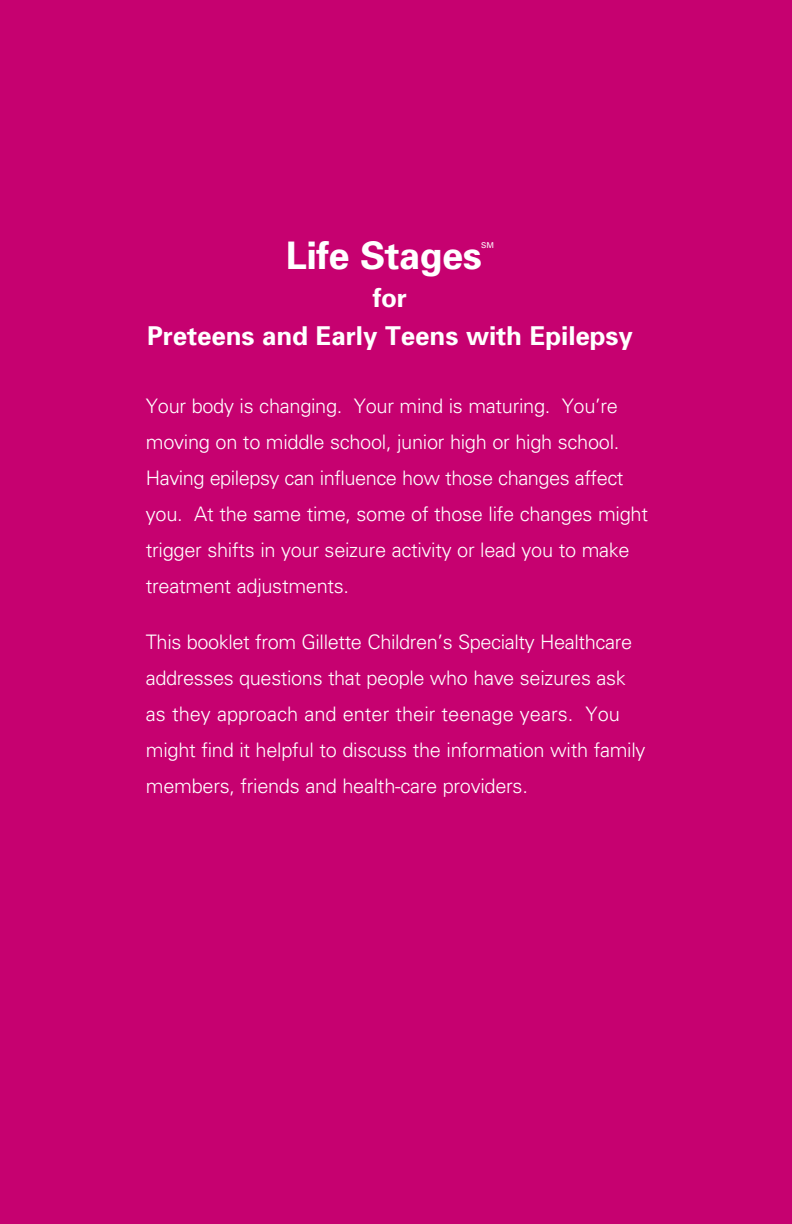
<style>
.page{position:relative;width:792px;height:1224px;background:#c60170}
.page>*{position:absolute;margin:0;border:0;box-sizing:border-box;transform-origin:0 0}
.Body_Copy{font:700 38px "Univers";letter-spacing:-.015em;color:#fff}
.Body_Copy-2{font:700 26px/38px "Univers";letter-spacing:-.005em;color:#fff;text-align:center}
.Body_Copy-3{font:300 20px/36px "Univers";letter-spacing:-.015em;color:#fff}
.Body_Copy-4{font:8px "Univers";color:#fff}
</style>
<div class="page">
<p class="Body_Copy" style="left:286px;top:231px;width:198px">Life Stages</p>
<p class="Body_Copy-4" style="left:481px;top:240px;width:14px">SM</p>
<p class="Body_Copy-2" style="left:147px;top:278px;width:487px">for<br>Preteens and Early Teens with Epilepsy</p>
<p class="Body_Copy-3" style="left:146px;top:387px;width:504px">Your body is changing. Your mind is maturing. You’re moving on to middle school, junior high or high school.<br>Having epilepsy can influence how those changes affect you. At the same time, some of those life changes might trigger shifts in your seizure activity or lead you to make treatment adjustments.</p>
<p class="Body_Copy-3" style="left:146px;top:623px;width:501px">This booklet from Gillette Children’s Specialty Healthcare addresses questions that people who have seizures ask as they approach and enter their teenage years. You might find it helpful to discuss the information with family members, friends and health-care providers.</p>
</div>
